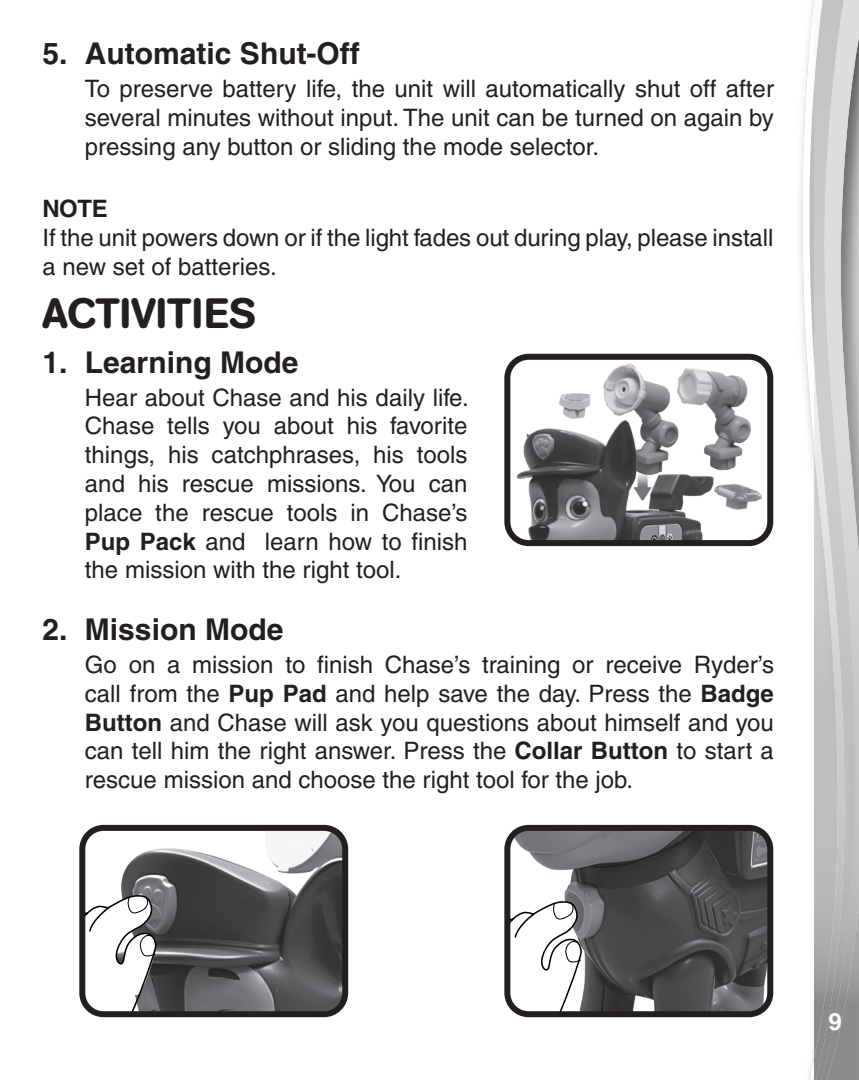
<style>
.page{position:relative;width:859px;height:1080px;background:#fff}
.page>*{position:absolute;margin:0;border:0;box-sizing:border-box;transform-origin:0 0}
.headline{font:500 42px "AG Book Rounded";color:#231f20}
.subhead_2{font:700 30px "Helvetica";color:#231f20}
.body_text_1{font:500 24px/28.8px "Helvetica";color:#231f20;text-align:justify}
.body_text_2{font:500 24px/28.8px "Helvetica";color:#231f20;text-align:justify}
.body_text1{font:500 24px/28.8px "Helvetica";letter-spacing:-.005em;color:#231f20}
.body_text_2-2{font:700 24px "Helvetica";color:#231f20}
.t1{font:700 24px "Helvetica";color:#fff}
.s1{font-weight:700}
</style>
<div class="page">
<svg style="left:802px;top:0;width:12px;height:1080px"></svg>
<img style="left:847px;top:906px;width:12px;height:174px">
<svg style="left:847px;top:0;width:12px;height:906px;background:#b6b7b9"></svg>
<img style="left:814px;top:0;width:33px;height:1080px">
<img style="left:511px;top:361px;width:255px;height:178px">
<div style="left:504px;top:354px;width:269px;height:192px;border:6px solid #231f20;border-radius:21px"></div>
<img style="left:121px;top:832px;width:220px;height:178px">
<svg style="left:86px;top:893px;width:71px;height:117px"></svg>
<div style="left:79px;top:825px;width:269px;height:192px;border:6px solid #231f20;border-radius:21px"></div>
<img style="left:511px;top:832px;width:255px;height:178px">
<svg style="left:511px;top:899px;width:72px;height:111px"></svg>
<div style="left:504px;top:825px;width:269px;height:192px;border:6px solid #231f20;border-radius:21px"></div>
<p class="subhead_2" style="left:42px;top:35px;width:319px">5. Automatic Shut-Off</p>
<p class="body_text_2" style="left:85px;top:74px;width:690px">To preserve battery life, the unit will automatically shut off after several minutes without input. The unit can be turned on again by pressing any button or sliding the mode selector.</p>
<p class="body_text_2-2" style="left:42px;top:194px;width:67px">NOTE</p>
<p class="body_text1" style="left:42px;top:223px;width:732px">If the unit powers down or if the light fades out during play, please install a new set of batteries.</p>
<p class="headline" style="left:42px;top:289px;width:215px">ACTIVITIES</p>
<p class="subhead_2" style="left:42px;top:344px;width:257px">1. Learning Mode</p>
<p class="body_text_1" style="left:85px;top:383px;width:385px">Hear about Chase and his daily life.<br>Chase tells you about his favorite things, his catchphrases, his tools and his rescue missions. You can place the rescue tools in Chase’s <span class="s1">Pup Pack</span> and learn how to finish the mission with the right tool.</p>
<p class="subhead_2" style="left:42px;top:611px;width:242px">2. Mission Mode</p>
<p class="body_text_1" style="left:85px;top:650px;width:690px">Go on a mission to finish Chase’s training or receive Ryder’s call from the <span class="s1">Pup Pad</span> and help save the day. Press the <span class="s1">Badge Button</span> and Chase will ask you questions about himself and you can tell him the right answer. Press the <span class="s1">Collar Button</span> to start a rescue mission and choose the right tool for the job.</p>
<p class="t1" style="left:828px;top:1007px;width:15px">9</p>
</div>
